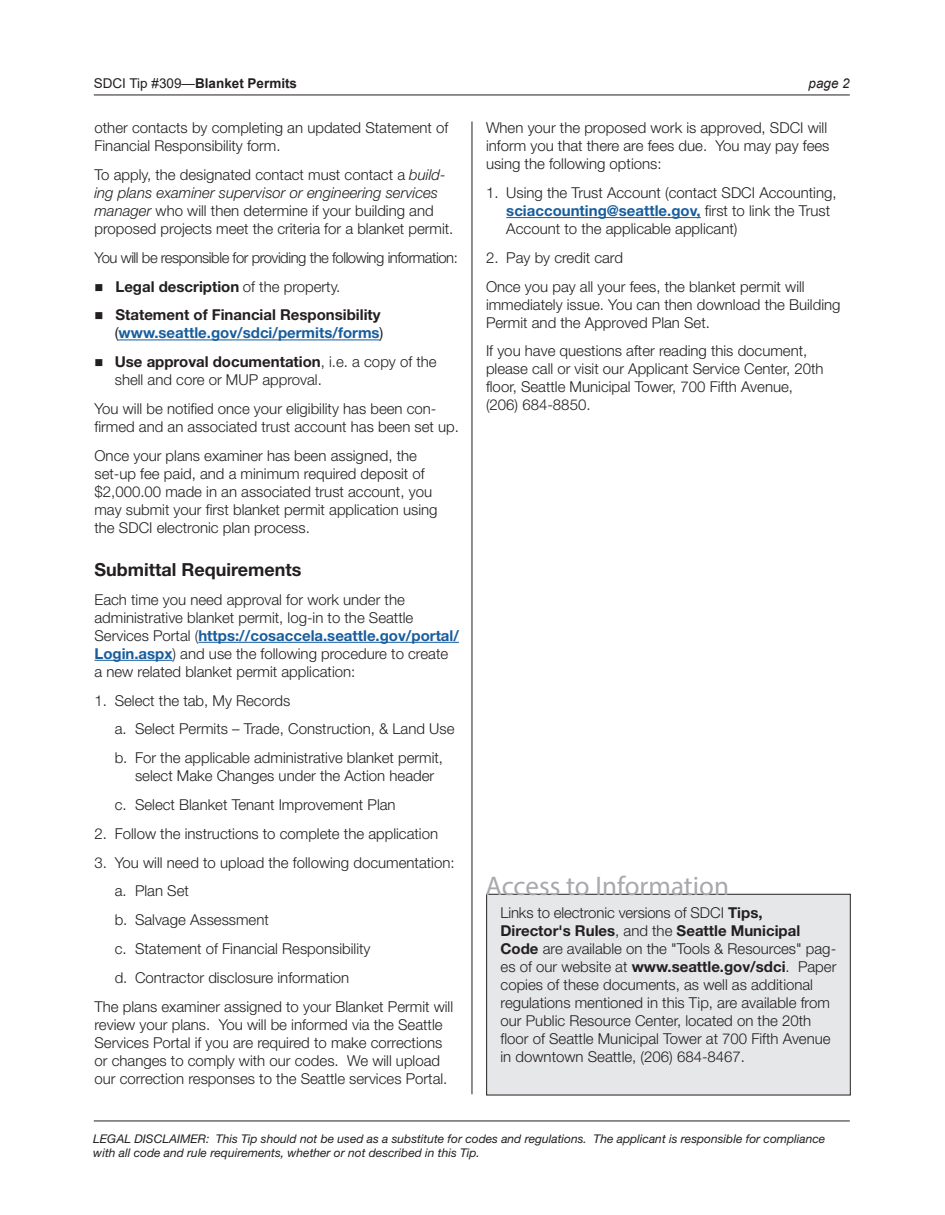
<style>
.page{position:relative;width:945px;height:1215px;background:#fff}
.page>*{position:absolute;margin:0;border:0;box-sizing:border-box;transform-origin:0 0}
.Body_text{font:27px "Myriad Pro";color:#a8a9ad}
.Subhead_1{font:700 18px "Helvetica Neue";color:#231f20}
.Body_text-2{font:300 15px/18px "Helvetica Neue";color:#231f20}
.Body_text-3{font:700 15px/18px "Helvetica Neue";color:#231f20;text-align:right}
.Bulleted_items{font:300 15px/18px "Helvetica Neue";color:#231f20}
.Body_text-4{font:300 15px "Helvetica Neue";letter-spacing:-.03em;color:#231f20}
.t1{font:700 13.5px "Arial";color:#231f20}
.t2{font:italic 13.5px "Arial";color:#231f20}
.t3{font:italic 12px/13.5px "Helvetica Neue";color:#231f20}
.s1{font-weight:400}
.s2{font-style:italic}
.s3{font-weight:300}
.s4{color:#175d9e}
.s5{font-weight:700}
.s6{font-weight:700;color:#175d9e}
</style>
<div class="page">
<hr style="left:94px;top:95px;width:756px;height:1px;background:#231f20">
<hr style="left:94px;top:1121px;width:756px;height:1px;background:#231f20">
<hr style="left:472px;top:122px;width:1px;height:972px;background:#231f20">
<hr style="left:119px;top:340px;width:261px;height:1px;background:#175d9e">
<hr style="left:198px;top:642px;width:261px;height:1px;background:#175d9e">
<hr style="left:94px;top:660px;width:79px;height:1px;background:#175d9e">
<hr style="left:506px;top:217px;width:195px;height:1px;background:#175d9e">
<div style="left:487px;top:894px;width:363px;height:201px;background:#e6e7e9"></div>
<div style="left:486px;top:894px;width:364px;height:201px;border:1px solid #231f20"></div>
<p class="t1" style="left:94px;top:74px;width:205px"><span class="s1">SDCI Tip #309—</span>Blanket Permits</p>
<p class="t2" style="left:809px;top:75px;width:43px">page 2</p>
<p class="Body_text-2" style="left:94px;top:119px;width:355px">other contacts by completing an updated Statement of<br>Financial Responsibility form.</p>
<p class="Body_text-2" style="left:94px;top:165px;width:360px">To apply, the designated contact must contact a <span class="s2">build&shy;ing plans examiner supervisor or engineering services manager</span> who will then determine if your building and proposed projects meet the criteria for a blanket permit.</p>
<p class="Body_text-4" style="left:94px;top:248px;width:365px">You will be responsible for providing the following information:</p>
<p class="Body_text-3" style="left:94px;top:277px;width:247px">■ Legal description <span class="s3">of the property.</span></p>
<p class="Body_text-3" style="left:94px;top:306px;width:291px">■ Statement of Financial Responsibility <span class="s1">(</span><span class="s4">www.seattle.gov/sdci/permits/forms</span><span class="s1">)</span></p>
<p class="Bulleted_items" style="left:115px;top:353px;width:323px;text-indent:-20px">■ <span class="s5">Use approval documentation</span>, i.e. a copy of the shell and core or MUP approval.</p>
<p class="Body_text-2" style="left:94px;top:399px;width:366px">You will be notified once your eligibility has been con&shy;firmed and an associated trust account has been set up.</p>
<p class="Body_text-2" style="left:94px;top:446px;width:345px">Once your plans examiner has been assigned, the set-up fee paid, and a minimum required deposit of $2,000.00 made in an associated trust account, you may submit your first blanket permit application using the SDCI electronic plan process.</p>
<p class="Subhead_1" style="left:94px;top:558px;width:208px">Submittal Requirements</p>
<p class="Body_text-2" style="left:94px;top:590px;width:366px">Each time you need approval for work under the administrative blanket permit, log-in to the Seattle Services Portal (<span class="s6">https://cosaccela.seattle.gov/portal/ Login.aspx</span>) and use the following procedure to create a new related blanket permit application:</p>
<p class="Body_text-2" style="left:94px;top:691px;width:197px">1. Select the tab, My Records</p>
<p class="Body_text-2" style="left:115px;top:720px;width:341px">a. Select Permits – Trade, Construction, &amp; Land Use</p>
<p class="Body_text-2" style="left:135px;top:749px;width:310px;text-indent:-20px">b. For the applicable administrative blanket permit, select Make Changes under the Action header</p>
<p class="Body_text-2" style="left:115px;top:795px;width:282px">c. Select Blanket Tenant Improvement Plan</p>
<p class="Body_text-2" style="left:94px;top:824px;width:345px">2. Follow the instructions to complete the application</p>
<p class="Body_text-2" style="left:94px;top:853px;width:362px">3. You will need to upload the following documentation:</p>
<p class="Body_text-2" style="left:115px;top:882px;width:76px">a. Plan Set</p>
<p class="Body_text-2" style="left:115px;top:911px;width:156px">b. Salvage Assessment</p>
<p class="Body_text-2" style="left:115px;top:939px;width:257px">c. Statement of Financial Responsibility</p>
<p class="Body_text-2" style="left:115px;top:968px;width:236px">d. Contractor disclosure information</p>
<p class="Body_text-2" style="left:94px;top:997px;width:360px">The plans examiner assigned to your Blanket Permit will review your plans. You will be informed via the Seattle Services Portal if you are required to make corrections or changes to comply with our codes. We will upload our correction responses to the Seattle services Portal.</p>
<p class="Body_text-2" style="left:486px;top:119px;width:345px">When your the proposed work is approved, SDCI will inform you that there are fees due. You may pay fees using the following options:</p>
<p class="Body_text-2" style="left:506px;top:183px;width:332px;text-indent:-20px">1. Using the Trust Account (contact SDCI Accounting, <span class="s6">sciaccounting@seattle.gov,</span> first to link the Trust<br>Account to the applicable applicant)</p>
<p class="Body_text-2" style="left:486px;top:248px;width:139px">2. Pay by credit card</p>
<p class="Body_text-2" style="left:486px;top:277px;width:356px">Once you pay all your fees, the blanket permit will immediately issue. You can then download the Building<br>Permit and the Approved Plan Set.</p>
<p class="Body_text-2" style="left:486px;top:342px;width:339px">If you have questions after reading this document, please call or visit our Applicant Service Center, 20th floor, Seattle Municipal Tower, 700 Fifth Avenue, (206) 684-8850.</p>
<p class="Body_text" style="left:485px;top:869px;width:245px">Access to Information</p>
<p class="Body_text-2" style="left:501px;top:903px;width:337px">Links to electronic versions of SDCI <span class="s5">Tips, Director's Rules</span>, and the <span class="s5">Seattle Municipal Code</span> are available on the "Tools &amp; Resources" pag&shy;es of our website at <span class="s5">www.seattle.gov/sdci</span>. Paper copies of these documents, as well as additional regulations mentioned in this Tip, are available from our Public Resource Center, located on the 20th floor of Seattle Municipal Tower at 700 Fifth Avenue in downtown Seattle, (206) 684-8467.</p>
<p class="t3" style="left:93px;top:1132px;width:734px">LEGAL DISCLAIMER: This Tip should not be used as a substitute for codes and regulations. The applicant is responsible for compliance with all code and rule requirements, whether or not described in this Tip.</p>
</div>
